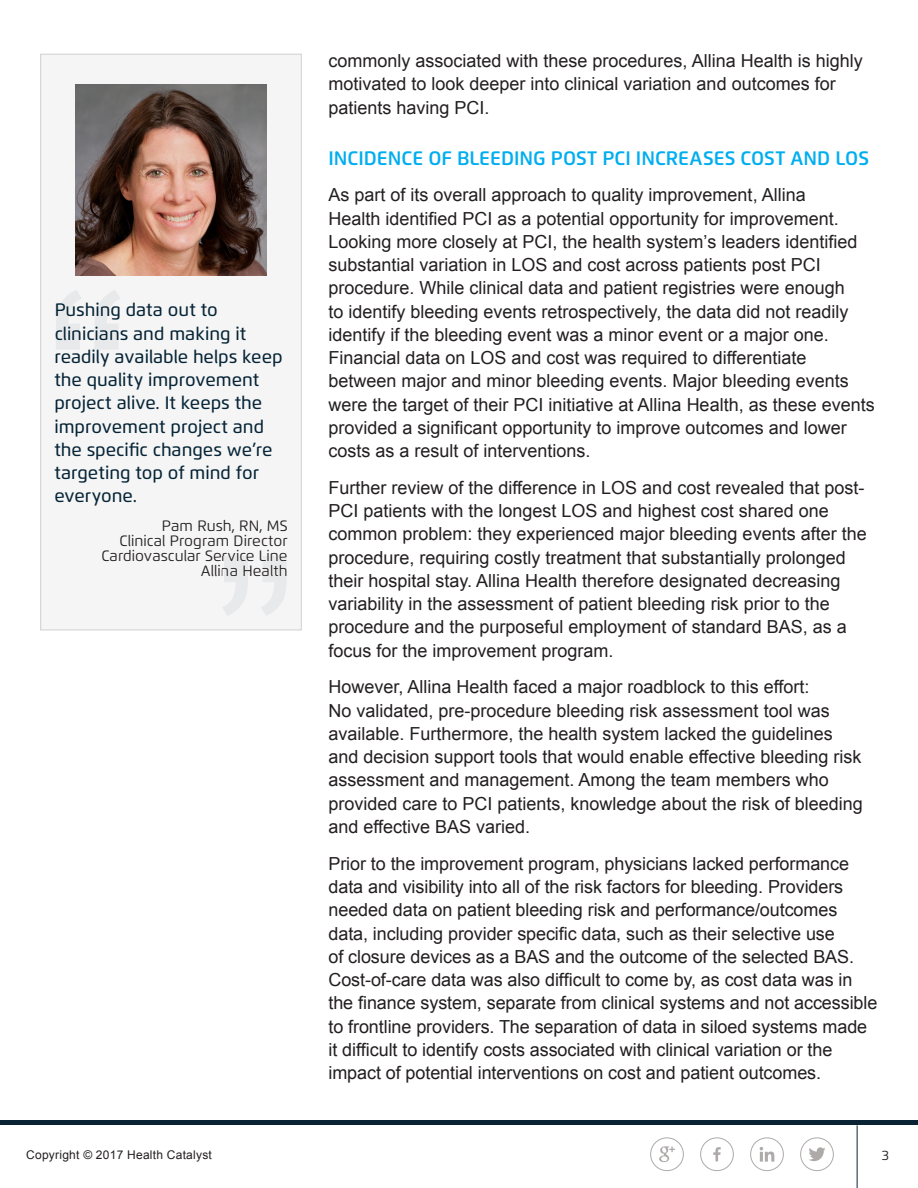
<style>
.page{position:relative;width:918px;height:1188px;background:#fff}
.page>*{position:absolute;margin:0;border:0;box-sizing:border-box;transform-origin:0 0}
.Section_Title{font:600 19.5px "Flexo";color:#00aeef}
.Body_Copy{font:18px/23.2px "Arial";color:#231f20}
.Quotation_body_copy{font:500 18px/23.2px "Flexo";color:#062437}
.Quotation_attributio{font:15px/15px "Flexo";color:#231f20;text-align:right}
.t1{font:13.5px "Flexo";color:#231f20}
.t2{font:12px "Arial";letter-spacing:.02em;color:#231f20}
</style>
<div class="page">
<svg style="left:659px;top:1146px;width:16px;height:16px"></svg>
<div style="left:650px;top:1137px;width:34px;height:34px;border:1px solid #aeaaa9;border-radius:50%"></div>
<hr style="left:857px;top:1125px;width:1px;height:63px;background:#062437">
<div style="left:0;top:1120px;width:918px;height:5px;background:#0a2334"></div>
<svg style="left:809px;top:1147px;width:17px;height:14px"></svg>
<div style="left:800px;top:1137px;width:34px;height:34px;border:1px solid #aeaaa9;border-radius:50%"></div>
<svg style="left:713px;top:1147px;width:8px;height:14px"></svg>
<div style="left:700px;top:1137px;width:34px;height:34px;border:1px solid #aeaaa9;border-radius:50%"></div>
<svg style="left:760px;top:1147px;width:14px;height:15px"></svg>
<div style="left:750px;top:1137px;width:34px;height:34px;border:1px solid #aeaaa9;border-radius:50%"></div>
<div style="left:41px;top:54px;width:260px;height:576px;background:#f4f5f4"></div>
<div style="left:40px;top:54px;width:262px;height:576px;border:1px solid #cfd0d2"></div>
<svg style="left:56px;top:290px;width:64px;height:59px"></svg>
<svg style="left:223px;top:556px;width:63px;height:59px"></svg>
<img style="left:76px;top:84px;width:190px;height:191px">
<p class="Quotation_body_copy" style="left:54px;top:298px;width:230px">Pushing data out to clinicians and making it readily available helps keep the quality improvement project alive. It keeps the improvement project and the specific changes we’re targeting top of mind for everyone.</p>
<p class="Quotation_attributio" style="left:101px;top:518px;width:188px">Pam Rush, RN, MS<br>Clinical Program Director<br>Cardiovascular Service Line<br>Allina Health</p>
<p class="Body_Copy" style="left:328px;top:49px;width:536px">commonly associated with these procedures, Allina Health is highly motivated to look deeper into clinical variation and outcomes for patients having PCI.</p>
<p class="Section_Title" style="left:328px;top:146px;width:542px">INCIDENCE OF BLEEDING POST PCI INCREASES COST AND LOS</p>
<p class="Body_Copy" style="left:328px;top:184px;width:548px">As part of its overall approach to quality improvement, Allina<br>Health identified PCI as a potential opportunity for improvement.<br>Looking more closely at PCI, the health system’s leaders identified substantial variation in LOS and cost across patients post PCI procedure. While clinical data and patient registries were enough<br>to identify bleeding events retrospectively, the data did not readily identify if the bleeding event was a minor event or a major one.<br>Financial data on LOS and cost was required to differentiate between major and minor bleeding events. Major bleeding events were the target of their PCI initiative at Allina Health, as these events provided a significant opportunity to improve outcomes and lower costs as a result of interventions.</p>
<p class="Body_Copy" style="left:328px;top:476px;width:540px">Further review of the difference in LOS and cost revealed that post-PCI patients with the longest LOS and highest cost shared one common problem: they experienced major bleeding events after the procedure, requiring costly treatment that substantially prolonged their hospital stay. Allina Health therefore designated decreasing variability in the assessment of patient bleeding risk prior to the procedure and the purposeful employment of standard BAS, as a focus for the improvement program.</p>
<p class="Body_Copy" style="left:328px;top:676px;width:536px">However, Allina Health faced a major roadblock to this effort:<br>No validated, pre-procedure bleeding risk assessment tool was available. Furthermore, the health system lacked the guidelines and decision support tools that would enable effective bleeding risk assessment and management. Among the team members who provided care to PCI patients, knowledge about the risk of bleeding and effective BAS varied.</p>
<p class="Body_Copy" style="left:328px;top:852px;width:550px">Prior to the improvement program, physicians lacked performance data and visibility into all of the risk factors for bleeding. Providers needed data on patient bleeding risk and performance/outcomes data, including provider specific data, such as their selective use<br>of closure devices as a BAS and the outcome of the selected BAS.<br>Cost-of-care data was also difficult to come by, as cost data was in the finance system, separate from clinical systems and not accessible to frontline providers. The separation of data in siloed systems made it difficult to identify costs associated with clinical variation or the impact of potential interventions on cost and patient outcomes.</p>
<p class="t2" style="left:26px;top:1147px;width:187px">Copyright © 2017 Health Catalyst</p>
<p class="t1" style="left:882px;top:1147px;width:9px">3</p>
</div>
